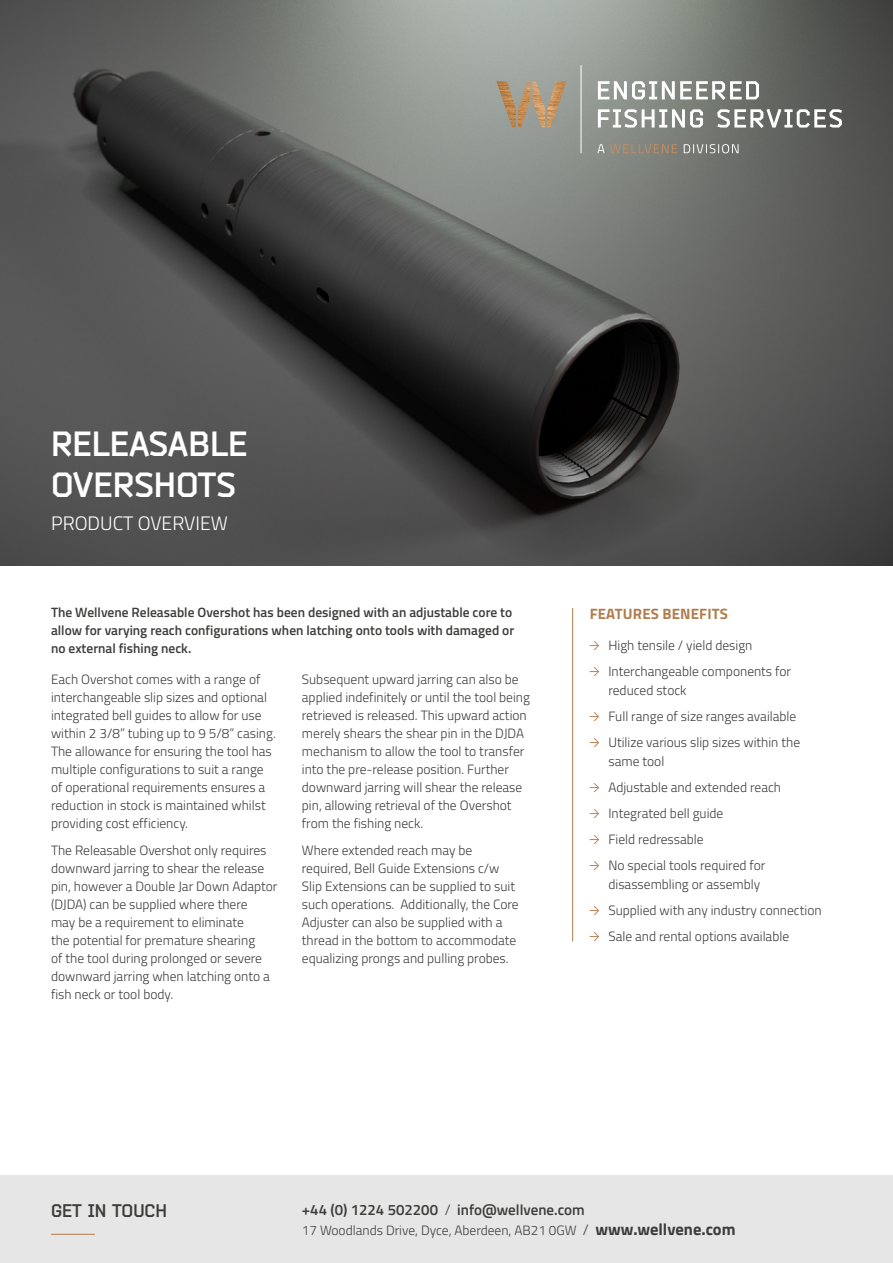
<style>
.page{position:relative;width:893px;height:1263px;background:#fff}
.page>*{position:absolute;margin:0;border:0;box-sizing:border-box;transform-origin:0 0}
.t1{font:700 34.5px/41.4px "Bender";color:#fff}
.t2{font:300 19.5px "Titillium";color:#fff}
.t3{font:700 18px "Bender";color:#3c3c3b}
.t4{font:600 15px "Titillium";color:#3c3c3b}
.t5{font:700 15px "Titillium";letter-spacing:.01em;color:#b17d4c}
.t6{font:300 13.5px/18px "Titillium";color:#3c3c3b}
.t7{font:600 13.5px/18px "Titillium";color:#3c3c3b}
.s1{font-weight:300}
.s2{font-size:15px}
.s3{font-weight:700;font-size:16.5px}
</style>
<div class="page">
<img style="left:0;top:0;width:893px;height:566px">
<img style="left:518px;top:81px;width:12px;height:47px">
<img style="left:496px;top:81px;width:20px;height:47px">
<img style="left:533px;top:81px;width:12px;height:47px">
<img style="left:547px;top:81px;width:19px;height:47px">
<hr style="left:581px;top:65px;width:1px;height:88px;background:#fff">
<svg style="left:598px;top:109px;width:244px;height:19px"></svg>
<svg style="left:598px;top:81px;width:161px;height:19px"></svg>
<svg style="left:684px;top:144px;width:54px;height:9px"></svg>
<svg style="left:597px;top:144px;width:80px;height:9px"></svg>
<div style="left:0;top:1175px;width:893px;height:88px;background:#e6e6e6"></div>
<hr style="left:51px;top:1234px;width:44px;height:1px;background:#b17d4c">
<hr style="left:572px;top:608px;width:1px;height:333px;background:#b17d4c">
<h1 class="t1" style="left:51px;top:424px;width:198px">RELEASABLE<br>OVERSHOTS</h1>
<h2 class="t2" style="left:51px;top:509px;width:178px">PRODUCT OVERVIEW</h2>
<p class="t7" style="left:51px;top:603px;width:465px">The Wellvene Releasable Overshot has been designed with an adjustable core to allow for varying reach configurations when latching onto tools with damaged or no external fishing neck.</p>
<p class="t6" style="left:51px;top:670px;width:226px">Each Overshot comes with a range of interchangeable slip sizes and optional integrated bell guides to allow for use within 2 3/8” tubing up to 9 5/8” casing.<br>The allowance for ensuring the tool has multiple configurations to suit a range of operational requirements ensures a reduction in stock is maintained whilst providing cost efficiency.</p>
<p class="t6" style="left:51px;top:840px;width:228px">The Releasable Overshot only requires downward jarring to shear the release pin, however a Double Jar Down Adaptor (DJDA) can be supplied where there<br>may be a requirement to eliminate<br>the potential for premature shearing<br>of the tool during prolonged or severe downward jarring when latching onto a fish neck or tool body.</p>
<p class="t6" style="left:302px;top:670px;width:230px">Subsequent upward jarring can also be applied indefinitely or until the tool being retrieved is released. This upward action merely shears the shear pin in the DJDA mechanism to allow the tool to transfer into the pre-release position. Further downward jarring will shear the release pin, allowing retrieval of the Overshot from the fishing neck.</p>
<p class="t6" style="left:302px;top:840px;width:218px">Where extended reach may be required, Bell Guide Extensions c/w Slip Extensions can be supplied to suit such operations. Additionally, the Core Adjuster can also be supplied with a thread in the bottom to accommodate equalizing prongs and pulling probes.</p>
<p class="t5" style="left:590px;top:602px;width:140px">FEATURES BENEFITS</p>
<p class="t6" style="left:608px;top:631px;width:184px;line-height:26px">High tensile / yield design<br>Interchangeable components for</p>
<p class="t6" style="left:608px;top:677px;width:193px;line-height:26px">reduced stock<br>Full range of size ranges available<br>Utilize various slip sizes within the</p>
<p class="t6" style="left:608px;top:748px;width:174px;line-height:26px">same tool<br>Adjustable and extended reach<br>Integrated bell guide<br>Field redressable<br>No special tools required for</p>
<p class="t6" style="left:608px;top:871px;width:215px;line-height:26px">disassembling or assembly<br>Supplied with any industry connection<br>Sale and rental options available</p>
<h3 class="t3" style="left:51px;top:1199px;width:118px">GET IN TOUCH</h3>
<p class="t4" style="left:302px;top:1198px;width:284px">+44 (0) 1224 502200 <span class="s1">/</span> info@wellvene.com</p>
<p class="t6" style="left:302px;top:1220px;width:435px">17 Woodlands Drive, Dyce, Aberdeen, AB21 0GW <span class="s2">/</span> <span class="s3">www.wellvene.com</span></p>
</div>
